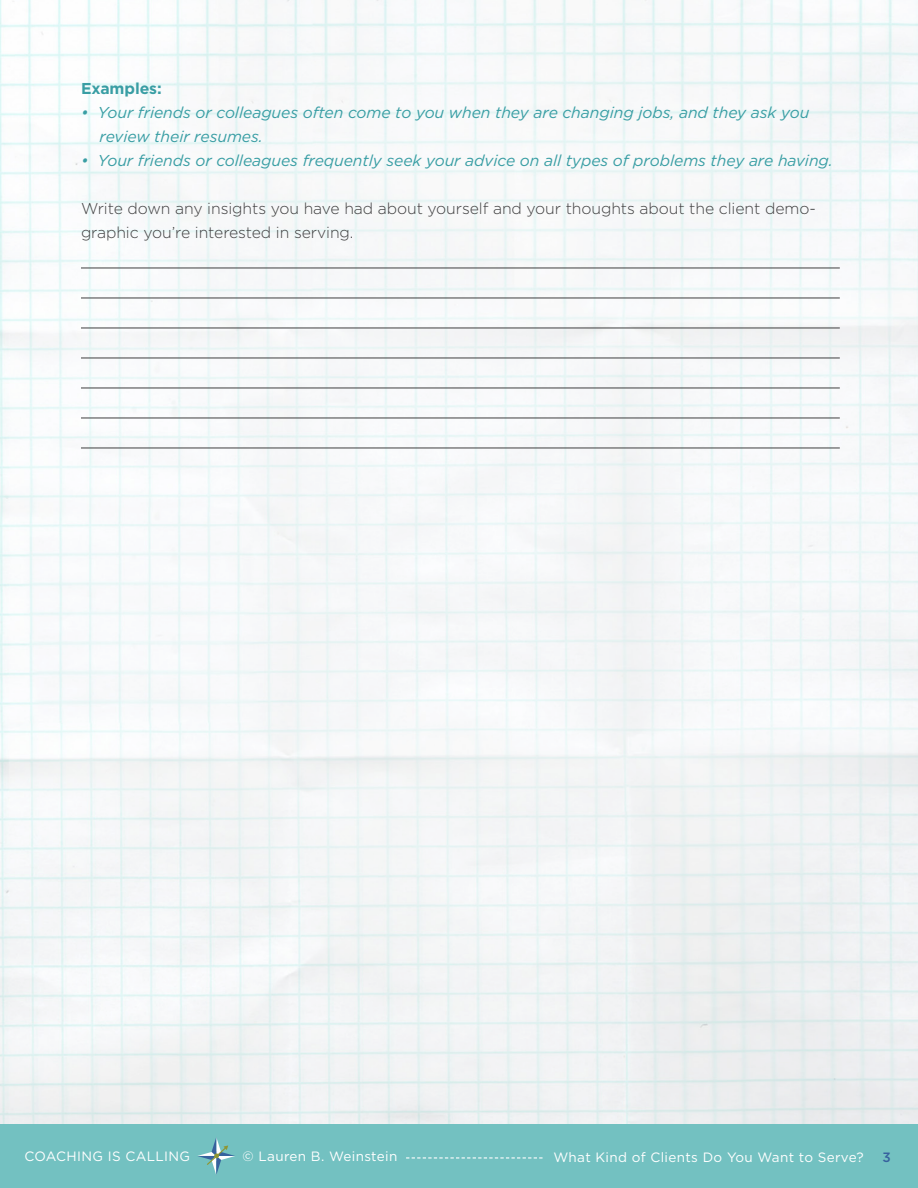
<style>
.page{position:relative;width:918px;height:1188px;background:#fff}
.page>*{position:absolute;margin:0;border:0;box-sizing:border-box;transform-origin:0 0}
.t1{font:italic 15.75px "Gotham";letter-spacing:-.005em;color:#399ea4}
.t2{font:300 15.75px/24px "Gotham";letter-spacing:-.005em;color:#3e3e3f}
.t3{font:700 15.75px "Gotham";letter-spacing:-.005em;color:#399ea4}
.t4{font:13.5px "Gotham";letter-spacing:.025em;color:#fff}
.t5{font:500 13.5px "Gotham";color:#37629e}
</style>
<div class="page">
<img style="left:0;top:0;width:918px;height:1124px">
<div style="left:0;top:1124px;width:918px;height:64px;background:#73c1c1"></div>
<svg style="left:198px;top:1138px;width:37px;height:37px"></svg>
<svg style="left:406px;top:1157px;width:137px;height:2px"></svg>
<hr style="left:81px;top:268px;width:759px;height:1px;background:#3e3e3f">
<hr style="left:81px;top:298px;width:759px;height:1px;background:#3e3e3f">
<hr style="left:81px;top:328px;width:759px;height:1px;background:#3e3e3f">
<hr style="left:81px;top:358px;width:759px;height:1px;background:#3e3e3f">
<hr style="left:81px;top:388px;width:759px;height:1px;background:#3e3e3f">
<hr style="left:81px;top:418px;width:759px;height:1px;background:#3e3e3f">
<hr style="left:81px;top:448px;width:759px;height:1px;background:#3e3e3f">
<p class="t3" style="left:81px;top:78px;width:82px">Examples:</p>
<p class="t1" style="left:81px;top:102px;width:730px">• Your friends or colleagues often come to you when they are changing jobs, and they ask you</p>
<p class="t1" style="left:100px;top:126px;width:165px">review their resumes.</p>
<p class="t1" style="left:81px;top:150px;width:753px">• Your friends or colleagues frequently seek your advice on all types of problems they are having.</p>
<p class="t2" style="left:81px;top:196px;width:736px">Write down any insights you have had about yourself and your thoughts about the client demo&shy;graphic you’re interested in serving.</p>
<p class="t4" style="left:25px;top:1148px;width:167px">COACHING IS CALLING</p>
<p class="t4" style="left:243px;top:1148px;width:156px">© Lauren B. Weinstein</p>
<p class="t4" style="left:554px;top:1148px;width:312px">What Kind of Clients Do You Want to Serve?</p>
<p class="t5" style="left:883px;top:1148px;width:10px">3</p>
</div>
